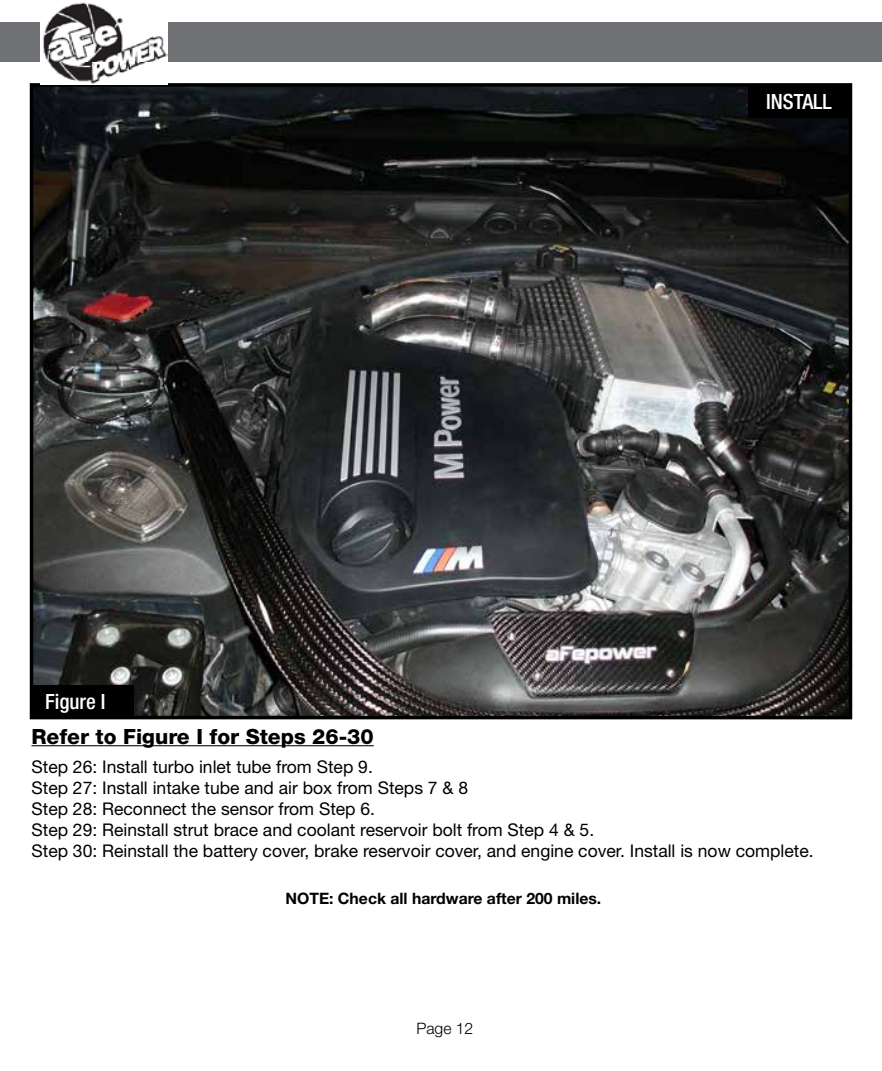
<style>
.page{position:relative;width:882px;height:1071px;background:#fff}
.page>*{position:absolute;margin:0;border:0;box-sizing:border-box;transform-origin:0 0}
.t1{font:800 21px "Helvetica Neue";color:#000}
.t2{font:500 condensed 21px "Helvetica Neue";color:#fff}
.t3{font:17.5px/21px "Helvetica Neue";color:#000}
.t4{font:700 15.75px "Helvetica Neue";color:#000}
.t5{font:300 15.75px "Helvetica Neue";color:#000}
</style>
<div class="page">
<hr style="left:32px;top:745px;width:342px;height:1px;background:#000">
<img style="left:35px;top:88px;width:812px;height:626px">
<div style="left:30px;top:83px;width:822px;height:636px;border:4px solid #000"></div>
<div style="left:748px;top:85px;width:102px;height:33px;background:#000"></div>
<div style="left:32px;top:685px;width:102px;height:33px;background:#000"></div>
<img style="left:40px;top:2px;width:127px;height:83px">
<div style="left:0;top:23px;width:882px;height:39px;background:#717275"></div>
<p class="t2" style="left:45px;top:689px;width:62px">Figure I</p>
<p class="t2" style="left:766px;top:89px;width:67px">INSTALL</p>
<p class="t1" style="left:32px;top:724px;width:344px">Refer to Figure I for Steps 26-30</p>
<p class="t3" style="left:32px;top:756px;width:784px">Step 26: Install turbo inlet tube from Step 9.<br>Step 27: Install intake tube and air box from Steps 7 &amp; 8<br>Step 28: Reconnect the sensor from Step 6.<br>Step 29: Reinstall strut brace and coolant reservoir bolt from Step 4 &amp; 5.<br>Step 30: Reinstall the battery cover, brake reservoir cover, and engine cover. Install is now complete.</p>
<p class="t4" style="left:285px;top:888px;width:317px">NOTE: Check all hardware after 200 miles.</p>
<p class="t5" style="left:416px;top:1018px;width:58px">Page 12</p>
</div>
